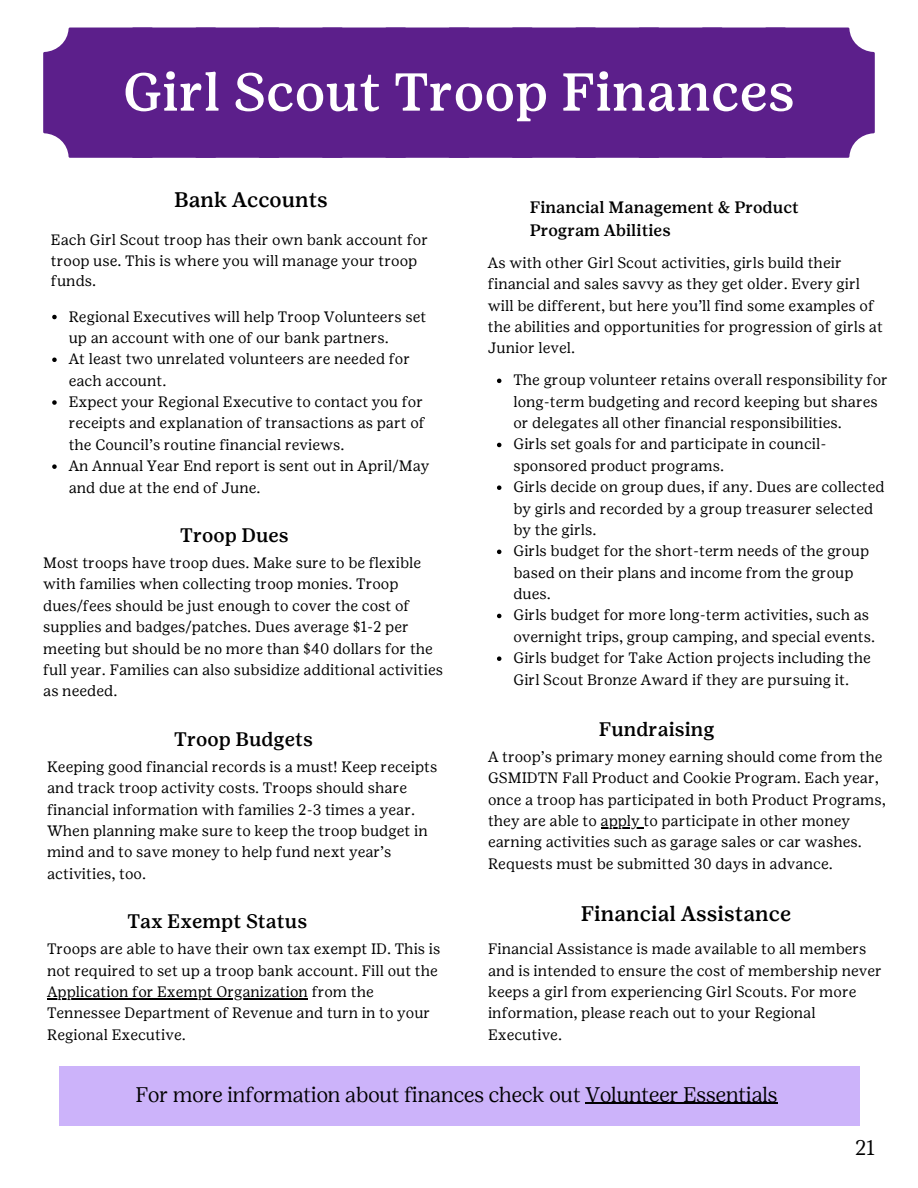
<style>
.page{position:relative;width:918px;height:1188px;background:#fff}
.page>*{position:absolute;margin:0;border:0;box-sizing:border-box;transform-origin:0 0}
.t1{font:500 53.25px "Girl Scout Text";color:#fff}
.t2{font:300 21px "Girl Scout Display";color:#000}
.t3{font:500 21px "Girl Scout Text";color:#000}
.t4{font:500 19.5px "Girl Scout Text";color:#000}
.t5{font:500 16.5px/22.5px "Girl Scout Text";color:#000}
.t6{font:15px/21.3px "Girl Scout Text";color:#000}
</style>
<div class="page">
<div style="left:59px;top:1067px;width:800px;height:59px;background:#ccb3fa"></div>
<div style="left:43px;top:28px;width:832px;height:130px;background:#5c1f8b"></div>
<hr style="left:585px;top:1103px;width:193px;height:1px;background:#000">
<svg style="left:497px;top:379px;width:4px;height:4px"></svg>
<svg style="left:497px;top:443px;width:4px;height:4px"></svg>
<svg style="left:497px;top:485px;width:4px;height:5px"></svg>
<svg style="left:497px;top:550px;width:4px;height:4px"></svg>
<svg style="left:497px;top:614px;width:4px;height:4px"></svg>
<svg style="left:497px;top:656px;width:4px;height:5px"></svg>
<hr style="left:601px;top:827px;width:42px;height:1px;background:#000">
<hr style="left:47px;top:998px;width:261px;height:1px;background:#000">
<svg style="left:52px;top:315px;width:5px;height:4px"></svg>
<svg style="left:52px;top:358px;width:5px;height:4px"></svg>
<svg style="left:52px;top:400px;width:5px;height:5px"></svg>
<svg style="left:52px;top:464px;width:5px;height:5px"></svg>
<p class="t1" style="left:123px;top:61px;width:673px">Girl Scout Troop Finances</p>
<p class="t3" style="left:174px;top:188px;width:155px">Bank Accounts</p>
<p class="t6" style="left:51px;top:230px;width:379px;line-height:20.2px">Each Girl Scout troop has their own bank account for troop use. This is where you will manage your troop funds.</p>
<p class="t6" style="left:69px;top:306px;width:359px">Regional Executives will help Troop Volunteers set up an account with one of our bank partners.</p>
<p class="t6" style="left:69px;top:348px;width:343px">At least two unrelated volunteers are needed for each account.</p>
<p class="t6" style="left:69px;top:391px;width:358px">Expect your Regional Executive to contact you for receipts and explanation of transactions as part of the Council’s routine financial reviews.</p>
<p class="t6" style="left:69px;top:455px;width:362px">An Annual Year End report is sent out in April/May and due at the end of June.</p>
<p class="t4" style="left:180px;top:524px;width:110px">Troop Dues</p>
<p class="t6" style="left:43px;top:552px;width:401px">Most troops have troop dues. Make sure to be flexible with families when collecting troop monies. Troop dues/fees should be just enough to cover the cost of supplies and badges/patches. Dues average $1-2 per meeting but should be no more than $40 dollars for the full year. Families can also subsidize additional activities as needed.</p>
<p class="t4" style="left:174px;top:728px;width:140px">Troop Budgets</p>
<h2 class="t6" style="left:47px;top:756px;width:392px">Keeping good financial records is a must! Keep receipts and track troop activity costs. Troops should share financial information with families 2-3 times a year.<br>When planning make sure to keep the troop budget in mind and to save money to help fund next year’s activities, too.</h2>
<p class="t4" style="left:127px;top:910px;width:181px">Tax Exempt Status</p>
<h4 class="t6" style="left:47px;top:938px;width:395px">Troops are able to have their own tax exempt ID. This is not required to set up a troop bank account. Fill out the</h4>
<p class="t6" style="left:47px;top:981px;width:385px">Application for Exempt Organization from the<br>Tennessee Department of Revenue and turn in to your<br>Regional Executive.</p>
<p class="t5" style="left:530px;top:196px;width:271px">Financial Management &amp; Product<br>Program Abilities</p>
<p class="t6" style="left:488px;top:252px;width:397px">As with other Girl Scout activities, girls build their financial and sales savvy as they get older. Every girl will be different, but here you’ll find some examples of the abilities and opportunities for progression of girls at Junior level.</p>
<p class="t6" style="left:513px;top:369px;width:376px">The group volunteer retains overall responsibility for long-term budgeting and record keeping but shares or delegates all other financial responsibilities.</p>
<p class="t6" style="left:513px;top:433px;width:315px">Girls set goals for and participate in council&shy;sponsored product programs.</p>
<p class="t6" style="left:513px;top:476px;width:373px">Girls decide on group dues, if any. Dues are collected by girls and recorded by a group treasurer selected by the girls.</p>
<p class="t6" style="left:513px;top:540px;width:357px">Girls budget for the short-term needs of the group based on their plans and income from the group dues.</p>
<p class="t6" style="left:513px;top:604px;width:363px">Girls budget for more long-term activities, such as overnight trips, group camping, and special events.</p>
<h1 class="t6" style="left:513px;top:647px;width:359px">Girls budget for Take Action projects including the<br>Girl Scout Bronze Award if they are pursuing it.</h1>
<h2 class="t4" style="left:599px;top:718px;width:117px">Fundraising</h2>
<p class="t6" style="left:488px;top:746px;width:399px">A troop’s primary money earning should come from the GSMIDTN Fall Product and Cookie Program. Each year, once a troop has participated in both Product Programs, they are able to apply to participate in other money</p>
<p class="t6" style="left:488px;top:831px;width:375px">earning activities such as garage sales or car washes.<br>Requests must be submitted 30 days in advance.</p>
<p class="t3" style="left:581px;top:901px;width:212px">Financial Assistance</p>
<p class="t6" style="left:488px;top:938px;width:395px">Financial Assistance is made available to all members and is intended to ensure the cost of membership never keeps a girl from experiencing Girl Scouts. For more information, please reach out to your Regional Executive.</p>
<p class="t2" style="left:136px;top:1082px;width:643px">For more information about finances check out Volunteer Essentials</p>
<p class="t2" style="left:855px;top:1135px;width:21px">21</p>
</div>
